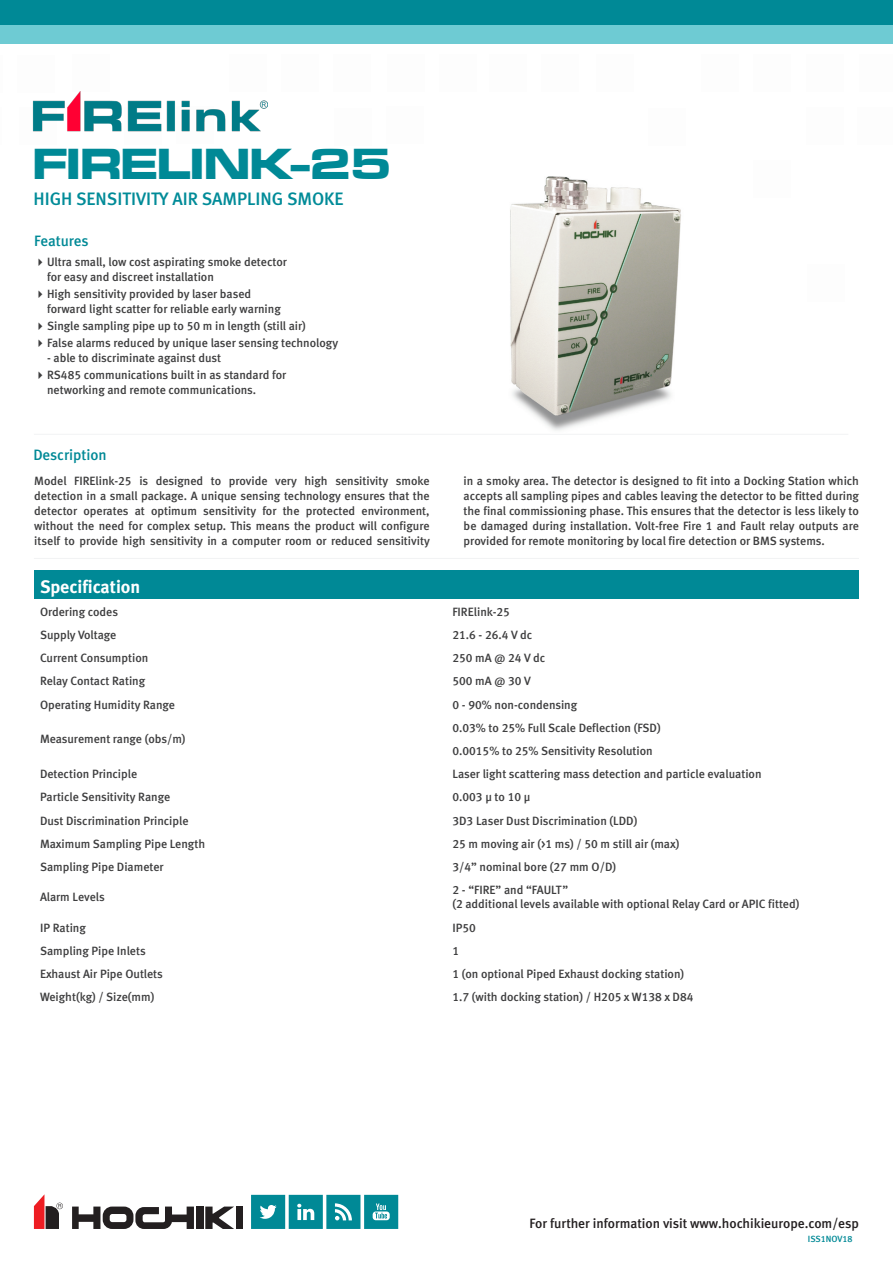
<style>
.page{position:relative;width:893px;height:1263px;background:#fff}
.page>*{position:absolute;margin:0;border:0;box-sizing:border-box;transform-origin:0 0}
.t1{font:45px "Microgramma D Bold Exte";color:#008996}
.Product_description{font:18px "Meta Medium CELF";color:#008b98}
.t2{font:18px "Meta Bold CE Lf";color:#fff}
.t3{font:15px "Meta Medium CELF";letter-spacing:-.005em;color:#008996}
.t4{font:13.5px "Meta Medium CELF";color:#231f20}
.t5{font:12px/15px "Meta Medium CELF";color:#3e3e3f}
.t6{font:12px "Meta Medium CE";letter-spacing:-.005em;color:#3e3e3f}
.t7{font:9px "Meta Medium CELF";color:#008996}
</style>
<div class="page">
<hr style="left:0;top:108px;width:2px;height:37px;background:#040503">
<hr style="left:0;top:56px;width:3px;height:37px;background:#040503">
<div style="left:0;top:25px;width:893px;height:18px;background:#6ecbd3"></div>
<div style="left:0;top:0;width:893px;height:25px;background:#008996"></div>
<svg style="left:251px;top:1195px;width:147px;height:34px;background:#2f9ea9"></svg>
<svg style="left:34px;top:1194px;width:29px;height:35px"></svg>
<svg style="left:72px;top:1206px;width:122px;height:23px"></svg>
<div style="left:196px;top:1206px;width:7px;height:23px;background:#231f20"></div>
<svg style="left:205px;top:1206px;width:29px;height:23px"></svg>
<div style="left:236px;top:1206px;width:7px;height:23px;background:#231f20"></div>
<hr style="left:34px;top:434px;width:814px;height:1px;background:#f2f3f4">
<hr style="left:34px;top:558px;width:825px;height:1px;background:#f2f3f4">
<img style="left:510px;top:176px;width:171px;height:255px">
<img style="left:32px;top:91px;width:236px;height:41px">
<div style="left:34px;top:570px;width:825px;height:29px;background:#008996"></div>
<p class="t1" style="left:33px;top:133px;width:360px">FIRELINK-25</p>
<p class="Product_description" style="left:34px;top:187px;width:311px">HIGH SENSITIVITY AIR SAMPLING SMOKE</p>
<p class="t3" style="left:34px;top:232px;width:56px">Features</p>
<p class="t5" style="left:47px;top:254px;width:241px">Ultra small, low cost aspirating smoke detector for easy and discreet installation</p>
<p class="t5" style="left:47px;top:286px;width:235px">High sensitivity provided by laser based forward light scatter for reliable early warning</p>
<p class="t5" style="left:47px;top:318px;width:260px">Single sampling pipe up to 50 m in length (still air)</p>
<p class="t5" style="left:47px;top:335px;width:293px">False alarms reduced by unique laser sensing technology</p>
<p class="t5" style="left:47px;top:350px;width:176px">- able to discriminate against dust</p>
<p class="t5" style="left:47px;top:368px;width:241px">RS485 communications built in as standard for networking and remote communications.</p>
<p class="t3" style="left:33px;top:445px;width:75px">Description</p>
<p class="t5" style="left:34px;top:473px;width:397px;text-align:justify">Model FIRElink-25 is designed to provide very high sensitivity smoke detection in a small package. A unique sensing technology ensures that the detector operates at optimum sensitivity for the protected environment, without the need for complex setup. This means the product will configure itself to provide high sensitivity in a computer room or reduced sensitivity</p>
<p class="t5" style="left:464px;top:473px;width:397px;text-align:justify">in a smoky area. The detector is designed to fit into a Docking Station which accepts all sampling pipes and cables leaving the detector to be fitted during the final commissioning phase. This ensures that the detector is less likely to be damaged during installation. Volt-free Fire 1 and Fault relay outputs are provided for remote monitoring by local fire detection or BMS systems.</p>
<p class="t2" style="left:40px;top:575px;width:102px">Specification</p>
<p class="t5" style="left:40px;top:604px;width:80px">Ordering codes</p>
<p class="t5" style="left:452px;top:604px;width:59px">FIRElink-25</p>
<p class="t5" style="left:40px;top:627px;width:78px">Supply Voltage</p>
<p class="t5" style="left:452px;top:627px;width:81px">21.6 - 26.4 V dc</p>
<p class="t5" style="left:40px;top:651px;width:110px">Current Consumption</p>
<p class="t5" style="left:452px;top:651px;width:94px">250 mA @ 24Vdc</p>
<p class="t5" style="left:40px;top:674px;width:107px">Relay Contact Rating</p>
<p class="t5" style="left:452px;top:674px;width:80px">500 mA @ 30V</p>
<p class="t5" style="left:40px;top:697px;width:136px">Operating Humidity Range</p>
<p class="t5" style="left:452px;top:697px;width:126px">0 - 90% non-condensing</p>
<p class="t6" style="left:40px;top:732px;width:147px">Measurement range (obs/m)</p>
<p class="t5" style="left:452px;top:720px;width:210px">0.03% to 25% Full Scale Deflection (FSD)</p>
<p class="t5" style="left:452px;top:743px;width:202px">0.0015% to 25% Sensitivity Resolution</p>
<p class="t5" style="left:40px;top:766px;width:99px">Detection Principle</p>
<p class="t5" style="left:452px;top:766px;width:311px">Laser light scattering mass detection and particle evaluation</p>
<p class="t5" style="left:40px;top:790px;width:132px">Particle Sensitivity Range</p>
<p class="t5" style="left:452px;top:790px;width:79px">0.003 μ to 10 μ</p>
<p class="t5" style="left:40px;top:813px;width:150px">Dust Discrimination Principle</p>
<p class="t5" style="left:452px;top:813px;width:186px">3D3 Laser Dust Discrimination (LDD)</p>
<p class="t5" style="left:40px;top:836px;width:167px">Maximum Sampling Pipe Length</p>
<p class="t5" style="left:452px;top:836px;width:229px">25 m moving air (&gt;1 ms) / 50 m still air (max)</p>
<p class="t5" style="left:40px;top:859px;width:125px">Sampling Pipe Diameter</p>
<p class="t5" style="left:452px;top:859px;width:165px">3/4” nominal bore (27 mm O/D)</p>
<p class="t5" style="left:40px;top:890px;width:66px">Alarm Levels</p>
<p class="t5" style="left:452px;top:883px;width:348px;line-height:14.4px">2 - “FIRE” and “FAULT”<br>(2 additional levels available with optional Relay Card or APIC fitted)</p>
<p class="t5" style="left:40px;top:920px;width:47px">IP Rating</p>
<p class="t5" style="left:452px;top:920px;width:25px">IP50</p>
<p class="t5" style="left:40px;top:943px;width:107px">Sampling Pipe Inlets</p>
<p class="t5" style="left:452px;top:943px;width:8px">1</p>
<p class="t5" style="left:40px;top:966px;width:124px">Exhaust Air Pipe Outlets</p>
<p class="t5" style="left:452px;top:966px;width:233px">1 (on optional Piped Exhaust docking station)</p>
<p class="t5" style="left:40px;top:990px;width:116px">Weight(kg) / Size(mm)</p>
<p class="t5" style="left:452px;top:990px;width:242px">1.7 (with docking station) / H205 x W138 x D84</p>
<p class="t4" style="left:530px;top:1215px;width:331px">For further information visit www.hochikieurope.com/esp</p>
<p class="t7" style="left:808px;top:1233px;width:46px">ISS1NOV18</p>
</div>
